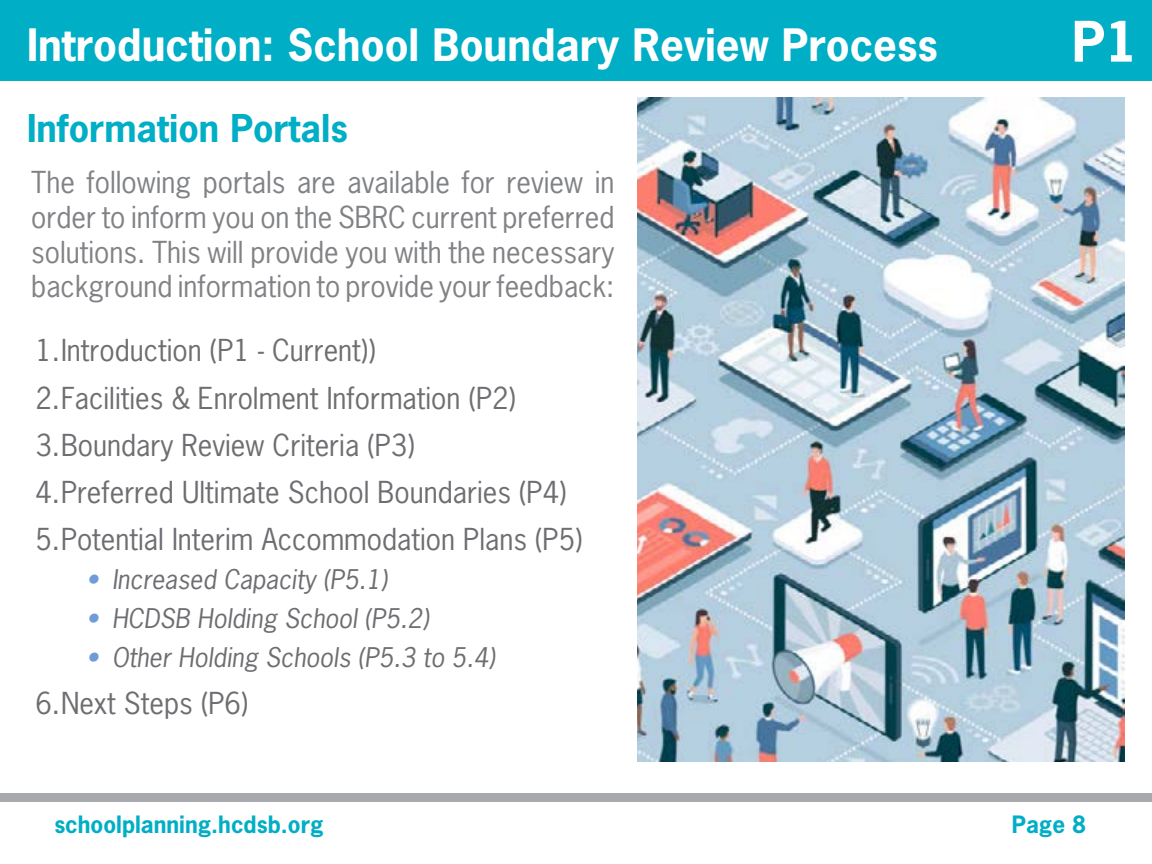
<style>
.page{position:relative;width:1152px;height:864px;background:#fff}
.page>*{position:absolute;margin:0;border:0;box-sizing:border-box;transform-origin:0 0}
.t1{font:700 52.5px "News Gothic";color:#fff}
.t2{font:700 42px "News Gothic";color:#fff}
.t3{font:700 36px "News Gothic";color:#00aec5}
.t4{font:28.5px/47.2px "News Gothic";color:#6d6e71}
.t5{font:28.5px/34.5px "News Gothic";color:#808285;text-align:justify}
.t6{font:italic 25.5px "News Gothic";color:#6d6e71}
.t7{font:700 22.5px "News Gothic";color:#00aec5}
.s1{color:#6f9cd9}
</style>
<div class="page">
<div style="left:0;top:0;width:1152px;height:81px;background:#00aec5"></div>
<div style="left:0;top:793px;width:1152px;height:8px;background:#a7a9ac"></div>
<img style="left:638px;top:98px;width:487px;height:664px">
<h2 class="t2" style="left:27px;top:17px;width:912px">Introduction: School Boundary Review Process</h2>
<h1 class="t1" style="left:1072px;top:7px;width:67px">P1</h1>
<p class="t3" style="left:27px;top:105px;width:322px">Information Portals</p>
<p class="t5" style="left:31px;top:165px;width:585px">The following portals are available for review in order to inform you on the SBRC current preferred solutions. This will provide you with the necessary background information to provide your feedback:</p>
<p class="t4" style="left:35px;top:327px;width:548px">1.Introduction (P1 - Current))<br>2.Facilities &amp; Enrolment Information (P2)<br>3.Boundary Review Criteria (P3)<br>4.Preferred Ultimate School Boundaries (P4)<br>5.Potential Interim Accommodation Plans (P5)</p>
<p class="t6" style="left:87px;top:563px;width:302px"><span class="s1">•</span> Increased Capacity (P5.1)</p>
<p class="t6" style="left:87px;top:602px;width:344px"><span class="s1">•</span> HCDSB Holding School (P5.2)</p>
<p class="t6" style="left:87px;top:641px;width:410px"><span class="s1">•</span> Other Holding Schools (P5.3 to 5.4)</p>
<p class="t4" style="left:36px;top:679px;width:214px">6.Next Steps (P6)</p>
<p class="t7" style="left:54px;top:809px;width:271px">schoolplanning.hcdsb.org</p>
<p class="t7" style="left:1012px;top:809px;width:76px">Page 8</p>
</div>
